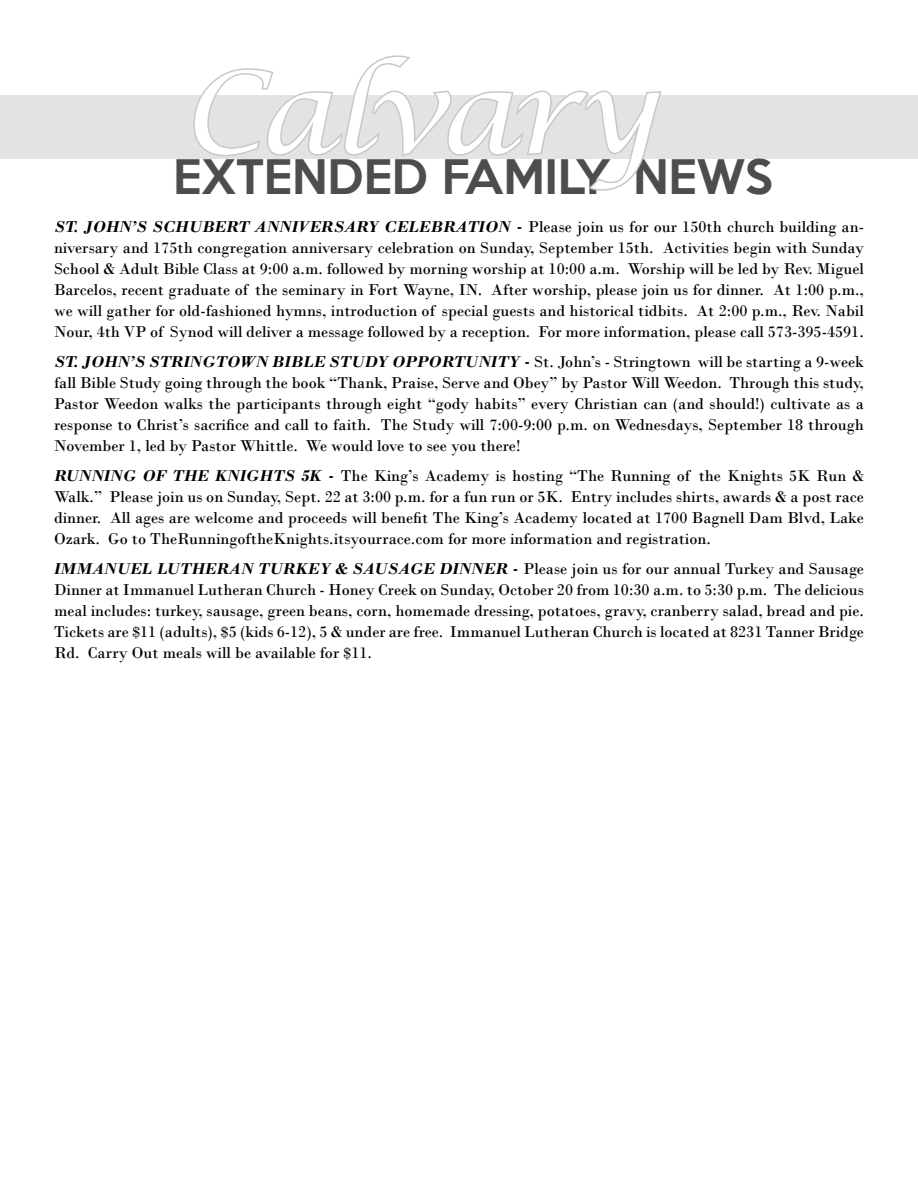
<style>
.page{position:relative;width:918px;height:1188px;background:#fff}
.page>*{position:absolute;margin:0;border:0;box-sizing:border-box;transform-origin:0 0}
.t1{font:italic 112.05px "Lucida Calligraphy";letter-spacing:-.025em;color:#fff}
.t2{font:500 43.5px "Keep Calm";color:#4d4d4f}
.t3{font:16.5px/21px "Bodoni";color:#000;text-align:justify}
.s1{font-weight:700;font-style:italic}
</style>
<div class="page">
<div style="left:0;top:96px;width:918px;height:63px;background:#e2e3e4"></div>
<svg style="left:192px;top:55px;width:472px;height:136px"></svg>
<h1 class="t1" style="left:182px;top:45px;width:477px">Calvary</h1>
<p class="t3" style="left:54px;top:216px;width:812px"><span class="s1">ST. JOHN’S SCHUBERT ANNIVERSARY CELEBRATION -</span> Please join us for our 150th church building an&shy;niversary and 175th congregation anniversary celebration on Sunday, September 15th. Activities begin with Sunday School &amp; Adult Bible Class at 9:00 a.m. followed by morning worship at 10:00 a.m. Worship will be led by Rev. Miguel Barcelos, recent graduate of the seminary in Fort Wayne, IN. After worship, please join us for dinner. At 1:00 p.m., we will gather for old-fashioned hymns, introduction of special guests and historical tidbits. At 2:00 p.m., Rev. Nabil Nour, 4th VP of Synod will deliver a message followed by a reception. For more information, please call 573-395-4591.</p>
<p class="t3" style="left:54px;top:351px;width:812px"><span class="s1">ST. JOHN’S STRINGTOWN BIBLE STUDY OPPORTUNITY -</span> St. John’s - Stringtown will be starting a 9-week fall Bible Study going through the book “Thank, Praise, Serve and Obey” by Pastor Will Weedon. Through this study, Pastor Weedon walks the participants through eight “gody habits” every Christian can (and should!) cultivate as a response to Christ’s sacrifice and call to faith. The Study will 7:00-9:00 p.m. on Wednesdays, September 18 through November 1, led by Pastor Whittle. We would love to see you there!</p>
<p class="t3" style="left:54px;top:465px;width:812px"><span class="s1">RUNNING OF THE KNIGHTS 5K -</span> The King’s Academy is hosting “The Running of the Knights 5K Run &amp; Walk.” Please join us on Sunday, Sept. 22 at 3:00 p.m. for a fun run or 5K. Entry includes shirts, awards &amp; a post race dinner. All ages are welcome and proceeds will benefit The King’s Academy located at 1700 Bagnell Dam Blvd, Lake Ozark. Go to TheRunningoftheKnights.itsyourrace.com for more information and registration.</p>
<p class="t3" style="left:54px;top:558px;width:811px"><span class="s1">IMMANUEL LUTHERAN TURKEY &amp; SAUSAGE DINNER -</span> Please join us for our annual Turkey and Sausage Dinner at Immanuel Lutheran Church - Honey Creek on Sunday, October 20 from 10:30 a.m. to 5:30 p.m. The delicious meal includes: turkey, sausage, green beans, corn, homemade dressing, potatoes, gravy, cranberry salad, bread and pie.<br>Tickets are $11 (adults), $5 (kids 6-12), 5 &amp; under are free. Immanuel Lutheran Church is located at 8231 Tanner Bridge Rd. Carry Out meals will be available for $11.</p>
<h2 class="t2" style="left:173px;top:139px;width:601px">EXTENDED FAMILY NEWS</h2>
</div>
